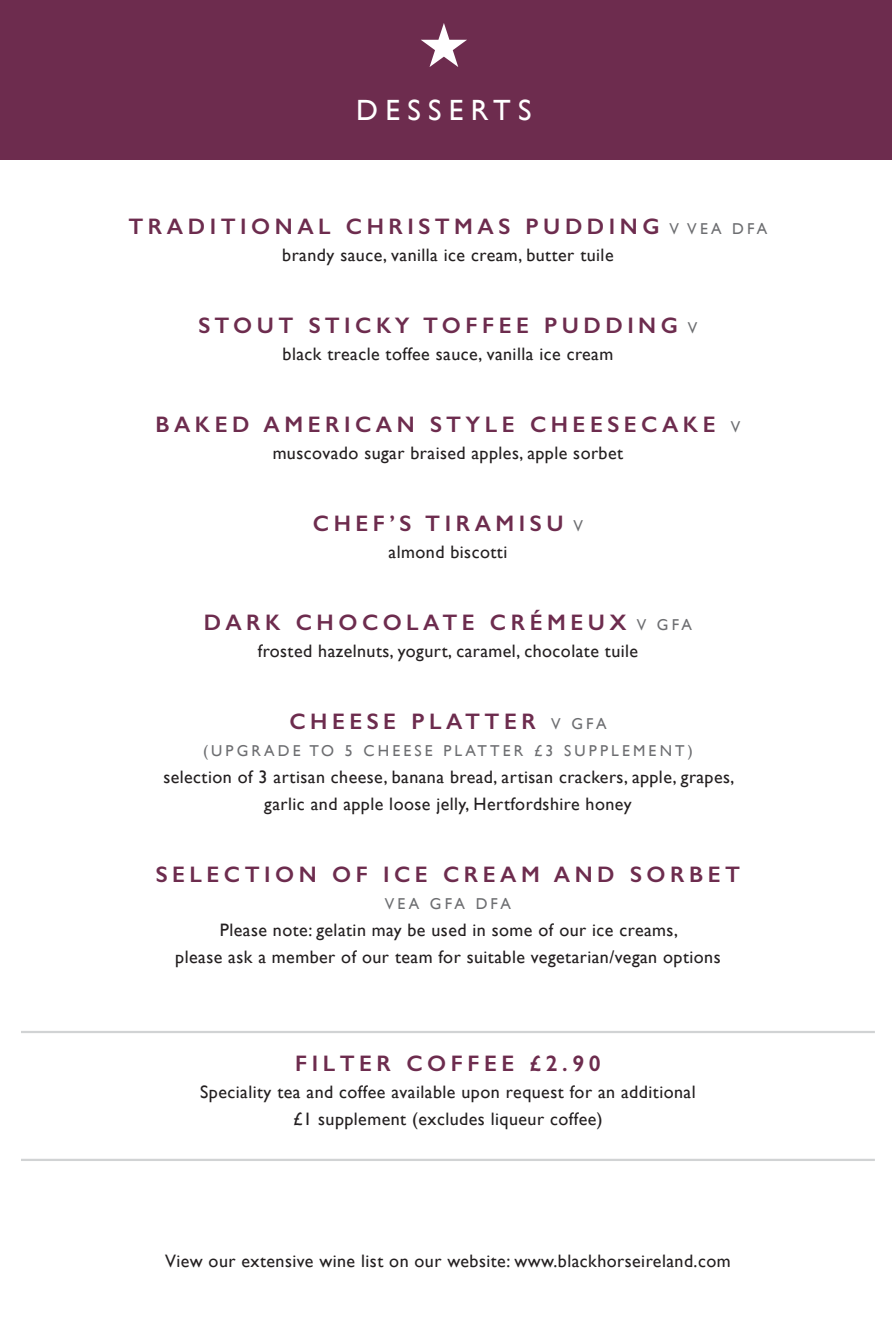
<style>
.page{position:relative;width:892px;height:1340px;background:#fff}
.page>*{position:absolute;margin:0;border:0;box-sizing:border-box;transform-origin:0 0}
.t1{font:29.25px "Gill Sans";letter-spacing:.25em;color:#fff}
.t2{font:600 22.5px "Gill Sans";letter-spacing:.2em;color:#6d2c4e}
.t3{font:18px/27px "Gill Sans";letter-spacing:.025em;color:#231f20;text-align:center}
.t4{font:15.75px "Gill Sans";letter-spacing:.2em;color:#6d6e71}
.s1{font-weight:400;font-size:15.75px;color:#6d6e71}
</style>
<div class="page">
<div style="left:0;top:0;width:891px;height:159px;background:#6d2c4e"></div>
<hr style="left:21px;top:1030px;width:853px;height:2px;background:#d1d3d4">
<hr style="left:21px;top:1158px;width:853px;height:2px;background:#d1d3d4">
<h1 class="t1" style="left:356px;top:93px;width:177px">DESSERTS</h1>
<p class="t2" style="left:128px;top:213px;width:640px">TRADITIONAL CHRISTMAS PUDDING <span class="s1">V VEA DFA</span></p>
<p class="t3" style="left:282px;top:241px;width:333px">brandy sauce, vanilla ice cream, butter tuile</p>
<p class="t2" style="left:198px;top:312px;width:500px">STOUT STICKY TOFFEE PUDDING <span class="s1">V</span></p>
<p class="t3" style="left:282px;top:340px;width:332px">black treacle toffee sauce, vanilla ice cream</p>
<p class="t2" style="left:155px;top:411px;width:586px">BAKED AMERICAN STYLE CHEESECAKE <span class="s1">V</span></p>
<p class="t3" style="left:273px;top:439px;width:352px">muscovado sugar braised apples, apple sorbet</p>
<p class="t2" style="left:313px;top:510px;width:271px">CHEF’S TIRAMISU <span class="s1">V</span></p>
<p class="t3" style="left:388px;top:538px;width:120px">almond biscotti</p>
<p class="t2" style="left:204px;top:609px;width:489px">DARK CHOCOLATE CRÉMEUX <span class="s1">V GFA</span></p>
<p class="t3" style="left:257px;top:637px;width:382px">frosted hazelnuts, yogurt, caramel, chocolate tuile</p>
<p class="t2" style="left:289px;top:708px;width:318px">CHEESE PLATTER <span class="s1">V GFA</span></p>
<p class="t4" style="left:203px;top:741px;width:491px">(UPGRADE TO 5 CHEESE PLATTER £3 SUPPLEMENT)</p>
<p class="t3" style="left:163px;top:763px;width:572px">selection of 3 artisan cheese, banana bread, artisan crackers, apple, grapes, garlic and apple loose jelly, Hertfordshire honey</p>
<p class="t2" style="left:156px;top:861px;width:585px">SELECTION OF ICE CREAM AND SORBET</p>
<p class="t4" style="left:385px;top:894px;width:127px">VEA GFA DFA</p>
<p class="t3" style="left:175px;top:916px;width:546px">Please note: gelatin may be used in some of our ice creams,<br>please ask a member of our team for suitable vegetarian/vegan options</p>
<p class="t2" style="left:295px;top:1049px;width:307px">FILTER COFFEE £2.90</p>
<p class="t3" style="left:200px;top:1078px;width:497px">Speciality tea and coffee available upon request for an additional £1 supplement (excludes liqueur coffee)</p>
<p class="t3" style="left:165px;top:1247px;width:566px">View our extensive wine list on our website: www.blackhorseireland.com</p>
</div>
